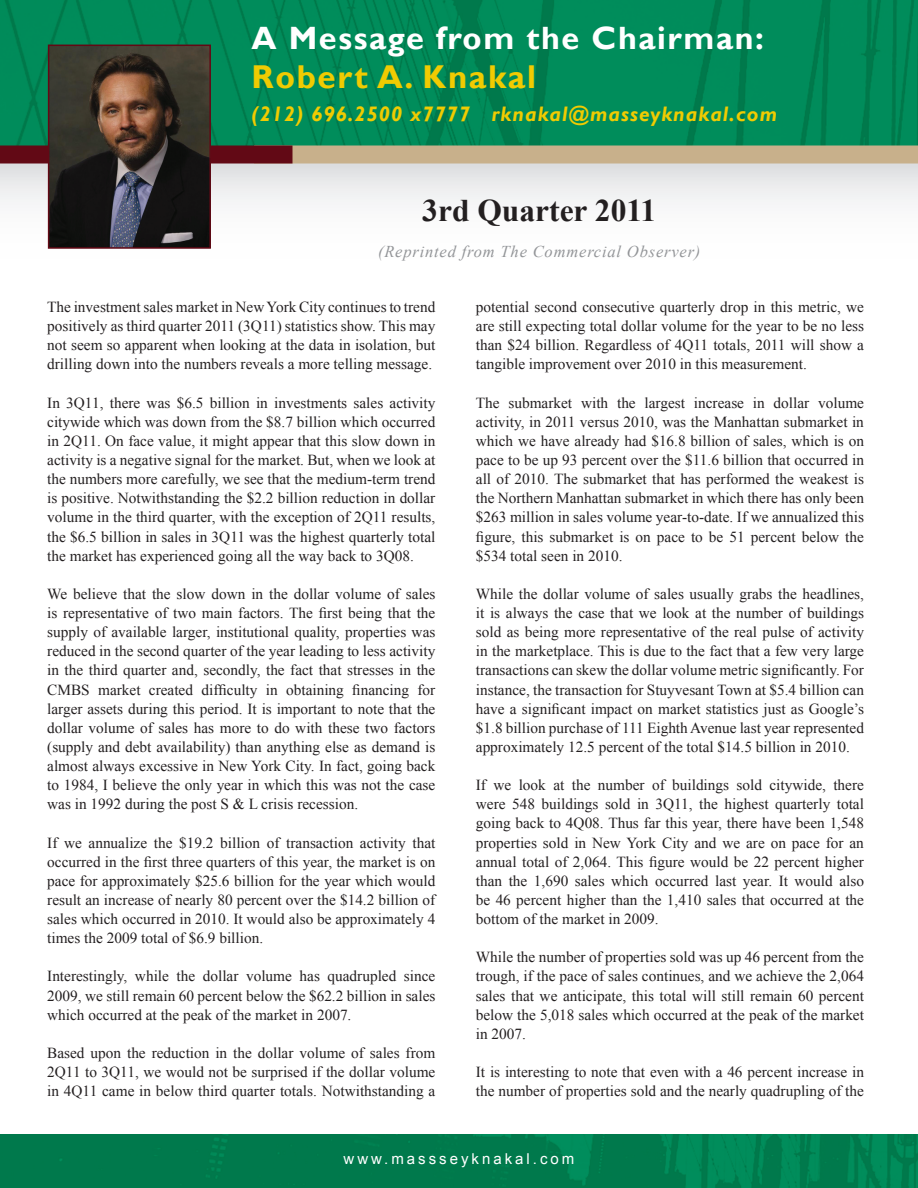
<style>
.page{position:relative;width:918px;height:1188px;background:#fff}
.page>*{position:absolute;margin:0;border:0;box-sizing:border-box;transform-origin:0 0}
.t1{font:700 33px "Gill Sans";letter-spacing:.05em;color:#f0cb02}
.t2{font:700 32.25px "Gill Sans";letter-spacing:.05em;color:#fff}
.t3{font:700 31.5px "Times New Roman";color:#231f20}
.t4{font:italic 700 21px "Gill Sans";letter-spacing:.05em;color:#f0cb02}
.t5{font:italic 16.5px "Times New Roman";letter-spacing:.05em;color:#939598}
.t6{font:15.3px/19.2px "Times New Roman";color:#231f20;text-align:justify}
.t7{font:15px "Arial";letter-spacing:.2em;color:#fff}
</style>
<div class="page">
<div style="left:0;top:160px;width:918px;height:166px;background:linear-gradient(to bottom,#eaeaec,#fff)"></div>
<img style="left:0;top:0;width:918px;height:146px">
<div style="left:254px;top:146px;width:664px;height:18px;background:#c8b08b"></div>
<div style="left:0;top:146px;width:292px;height:18px;background:#620915"></div>
<img style="left:0;top:1134px;width:918px;height:54px">
<img style="left:51px;top:48px;width:157px;height:198px">
<div style="left:48px;top:45px;width:163px;height:204px;border:2px solid #620915"></div>
<p class="t2" style="left:251px;top:18px;width:514px">A Message from the Chairman:</p>
<p class="t1" style="left:251px;top:57px;width:286px">Robert A. Knakal</p>
<p class="t4" style="left:251px;top:101px;width:527px">(212) 696.2500 x7777 rknakal@masseyknakal.com</p>
<p class="t3" style="left:422px;top:189px;width:235px">3rd Quarter 2011</p>
<p class="t5" style="left:378px;top:241px;width:324px">(Reprinted from The Commercial Observer)</p>
<p class="t6" style="left:47px;top:297px;width:390px">The investment sales market in New York City continues to trend positively as third quarter 2011 (3Q11) statistics show. This may not seem so apparent when looking at the data in isolation, but drilling down into the numbers reveals a more telling message.</p>
<p class="t6" style="left:47px;top:393px;width:390px">In 3Q11, there was $6.5 billion in investments sales activity citywide which was down from the $8.7 billion which occurred in 2Q11. On face value, it might appear that this slow down in activity is a negative signal for the market. But, when we look at the numbers more carefully, we see that the medium-term trend is positive. Notwithstanding the $2.2 billion reduction in dollar volume in the third quarter, with the exception of 2Q11 results, the $6.5 billion in sales in 3Q11 was the highest quarterly total the market has experienced going all the way back to 3Q08.</p>
<p class="t6" style="left:47px;top:584px;width:390px">We believe that the slow down in the dollar volume of sales is representative of two main factors. The first being that the supply of available larger, institutional quality, properties was reduced in the second quarter of the year leading to less activity in the third quarter and, secondly, the fact that stresses in the CMBS market created difficulty in obtaining financing for larger assets during this period. It is important to note that the dollar volume of sales has more to do with these two factors (supply and debt availability) than anything else as demand is almost always excessive in New York City. In fact, going back to 1984, I believe the only year in which this was not the case was in 1992 during the post S &amp; L crisis recession.</p>
<p class="t6" style="left:47px;top:833px;width:390px">If we annualize the $19.2 billion of transaction activity that occurred in the first three quarters of this year, the market is on pace for approximately $25.6 billion for the year which would result an increase of nearly 80 percent over the $14.2 billion of sales which occurred in 2010. It would also be approximately 4 times the 2009 total of $6.9 billion.</p>
<p class="t6" style="left:47px;top:967px;width:390px">Interestingly, while the dollar volume has quadrupled since 2009, we still remain 60 percent below the $62.2 billion in sales which occurred at the peak of the market in 2007.</p>
<p class="t6" style="left:47px;top:1043px;width:390px">Based upon the reduction in the dollar volume of sales from 2Q11 to 3Q11, we would not be surprised if the dollar volume in 4Q11 came in below third quarter totals. Notwithstanding a</p>
<p class="t6" style="left:476px;top:297px;width:390px">potential second consecutive quarterly drop in this metric, we are still expecting total dollar volume for the year to be no less than $24 billion. Regardless of 4Q11 totals, 2011 will show a tangible improvement over 2010 in this measurement.</p>
<p class="t6" style="left:476px;top:393px;width:390px">The submarket with the largest increase in dollar volume activity, in 2011 versus 2010, was the Manhattan submarket in which we have already had $16.8 billion of sales, which is on pace to be up 93 percent over the $11.6 billion that occurred in all of 2010. The submarket that has performed the weakest is the Northern Manhattan submarket in which there has only been $263 million in sales volume year-to-date. If we annualized this figure, this submarket is on pace to be 51 percent below the $534 total seen in 2010.</p>
<p class="t6" style="left:476px;top:584px;width:390px">While the dollar volume of sales usually grabs the headlines, it is always the case that we look at the number of buildings sold as being more representative of the real pulse of activity in the marketplace. This is due to the fact that a few very large transactions can skew the dollar volume metric significantly. For instance, the transaction for Stuyvesant Town at $5.4 billion can have a significant impact on market statistics just as Google’s $1.8 billion purchase of 111 Eighth Avenue last year represented approximately 12.5 percent of the total $14.5 billion in 2010.</p>
<p class="t6" style="left:476px;top:775px;width:390px">If we look at the number of buildings sold citywide, there were 548 buildings sold in 3Q11, the highest quarterly total going back to 4Q08. Thus far this year, there have been 1,548 properties sold in New York City and we are on pace for an annual total of 2,064. This figure would be 22 percent higher than the 1,690 sales which occurred last year. It would also be 46 percent higher than the 1,410 sales that occurred at the bottom of the market in 2009.</p>
<p class="t6" style="left:476px;top:947px;width:390px">While the number of properties sold was up 46 percent from the trough, if the pace of sales continues, and we achieve the 2,064 sales that we anticipate, this total will still remain 60 percent below the 5,018 sales which occurred at the peak of the market in 2007.</p>
<p class="t6" style="left:476px;top:1062px;width:390px">It is interesting to note that even with a 46 percent increase in the number of properties sold and the nearly quadrupling of the</p>
<p class="t7" style="left:344px;top:1149px;width:232px">www.massseyknakal.com</p>
</div>
